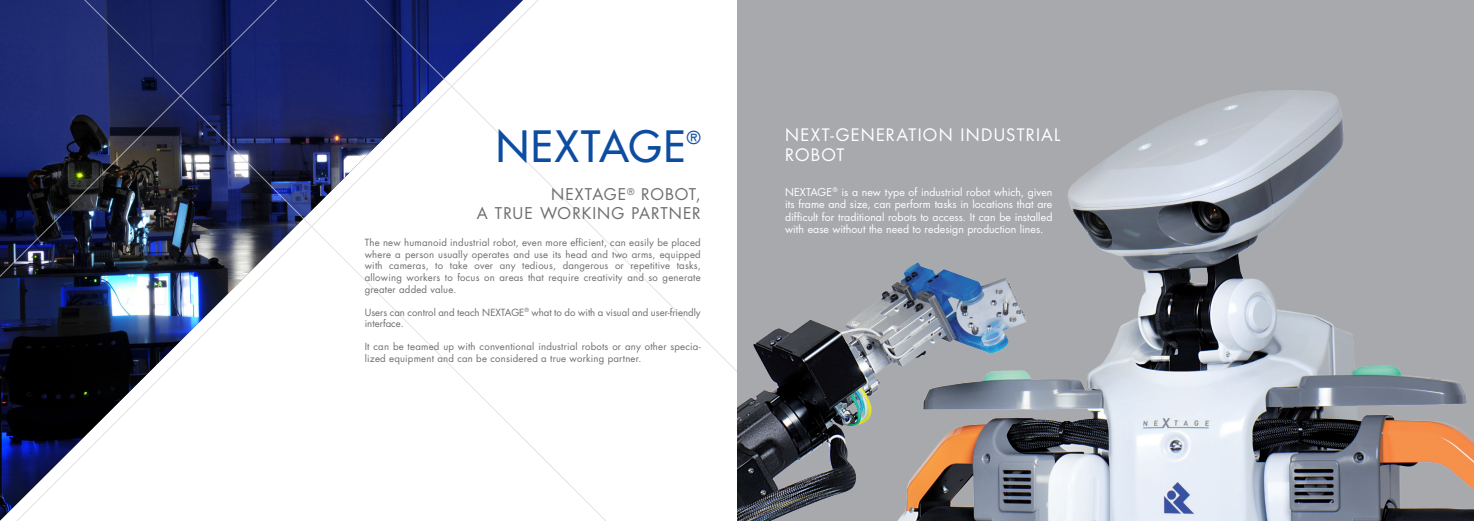
<style>
.page{position:relative;width:1474px;height:521px;background:#fff}
.page>*{position:absolute;margin:0;border:0;box-sizing:border-box;transform-origin:0 0}
.t1{font:42px "Futura";letter-spacing:.04em;color:#0d4da1}
.t2{font:17.32px "Futura";color:#0d4da1}
.t3{font:16.71px/20.1px "Futura";letter-spacing:.075em;color:#fff}
.t4{font:15.75px/18.9px "Futura Std";letter-spacing:.06em;color:#6c6d70;text-align:right}
.t5{font:10.59px/12.3px "Futura";letter-spacing:.005em;color:#fff;text-align:justify}
.t6{font:9.62px/11.5px "Futura";letter-spacing:.02em;color:#6c6d70;text-align:justify}
.t7{font:9.62px/11.5px "Futura";color:#6c6d70}
</style>
<div class="page">
<div style="left:737px;top:0;width:736px;height:521px;background:#a8a9ad"></div>
<img style="left:737px;top:90px;width:736px;height:431px">
<svg style="left:0;top:0;width:737px;height:521px"></svg>
<h1 class="t1" style="left:496px;top:119px;width:190px">NEXTAGE</h1>
<h2 class="t2" style="left:687px;top:126px;width:15px">®</h2>
<h3 class="t4" style="left:477px;top:185px;width:225px">NEXTAGE<sup>®</sup> ROBOT,<br>A TRUE WORKING PARTNER</h3>
<p class="t6" style="left:365px;top:237px;width:337px">The new humanoid industrial robot, even more efficient, can easily be placed where a person usually operates and use its head and two arms, equipped with cameras, to take over any tedious, dangerous or repetitive tasks, allowing workers to focus on areas that require creativity and so generate greater added value.</p>
<p class="t7" style="left:365px;top:306px;width:337px">Users can control and teach NEXTAGE<sup>®</sup> what to do with a visual and user-friendly interface.</p>
<p class="t6" style="left:365px;top:341px;width:337px">It can be teamed up with conventional industrial robots or any other specia&shy;lized equipment and can be considered a true working partner.</p>
<h3 class="t3" style="left:785px;top:124px;width:277px">NEXT-GENERATION INDUSTRIAL<br>ROBOT</h3>
<p class="t5" style="left:785px;top:186px;width:269px">NEXTAGE<sup>®</sup> is a new type of industrial robot which, given its frame and size, can perform tasks in locations that are difficult for traditional robots to access. It can be installed with ease without the need to redesign production lines.</p>
</div>
